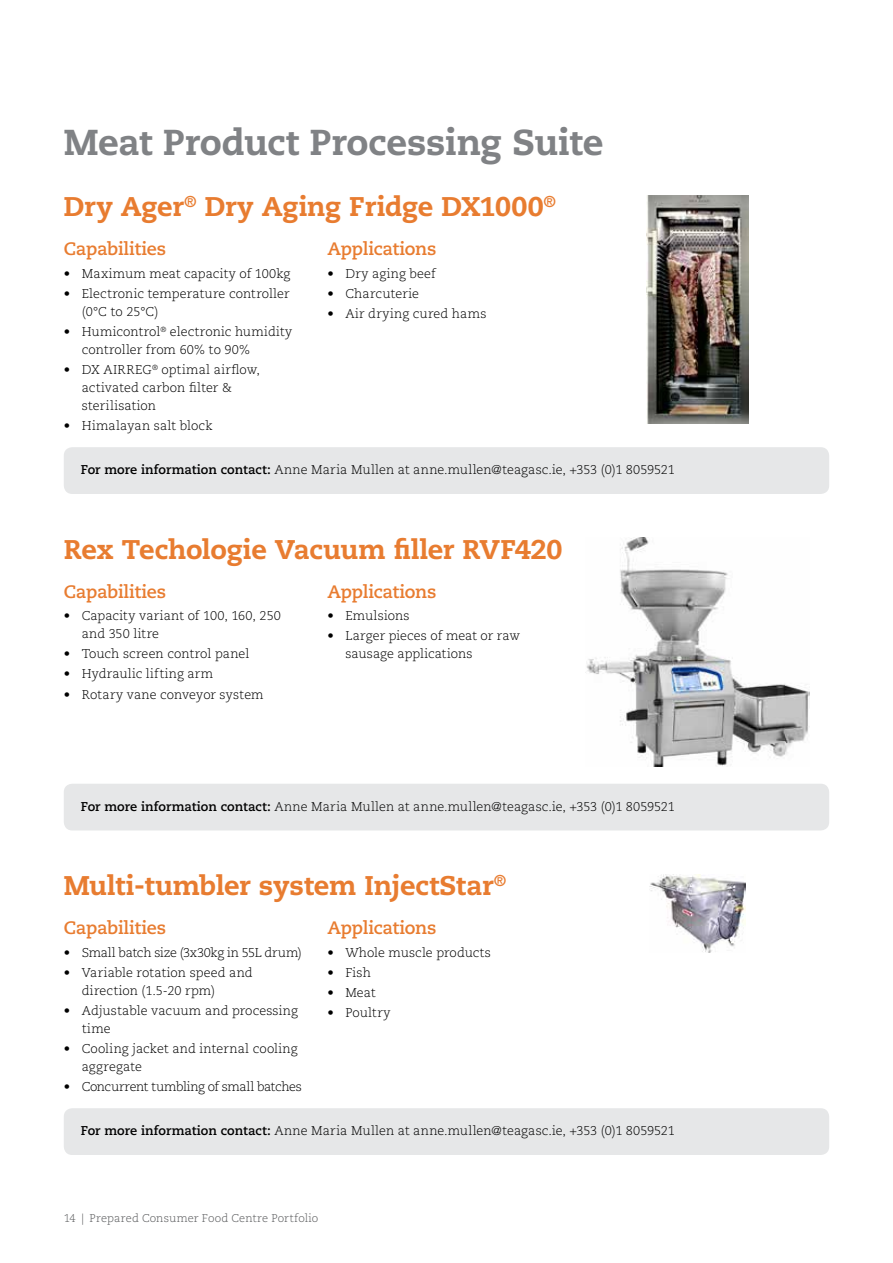
<style>
.page{position:relative;width:893px;height:1263px;background:#fff}
.page>*{position:absolute;margin:0;border:0;box-sizing:border-box;transform-origin:0 0}
.t1{font:800 36px "Caecilia LT Std";letter-spacing:-.005em;color:#808285}
.t2{font:800 27px "Caecilia LT Std";letter-spacing:-.01em;color:#e87c30}
.t3{font:700 18px "Caecilia LT Std";letter-spacing:-.015em;color:#e87c30}
.t4{font:300 12.75px/18px "Caecilia LT Std";letter-spacing:.005em;color:#000}
.t5{font:300 12.75px "Caecilia LT Std";letter-spacing:-.03em;color:#000}
.t6{font:300 12.75px "Caecilia LT Std";letter-spacing:-.025em;color:#000}
.t7{font:300 11.25px "Caecilia LT Std";letter-spacing:.01em;color:#58595b}
.s1{font-weight:700}
</style>
<div class="page">
<img style="left:646px;top:195px;width:103px;height:229px">
<div style="left:64px;top:447px;width:765px;height:47px;background:#e6e7e8;border-radius:9px"></div>
<img style="left:586px;top:538px;width:223px;height:229px">
<div style="left:64px;top:784px;width:765px;height:46px;background:#e6e7e8;border-radius:9px"></div>
<img style="left:649px;top:874px;width:97px;height:78px">
<div style="left:64px;top:1108px;width:765px;height:47px;background:#e6e7e8;border-radius:9px"></div>
<h1 class="t1" style="left:64px;top:120px;width:541px">Meat Product Processing Suite</h1>
<h2 class="t2" style="left:64px;top:190px;width:494px">Dry Ager<sup>®</sup> Dry Aging Fridge DX1000<sup>®</sup></h2>
<h3 class="t3" style="left:64px;top:238px;width:104px">Capabilities</h3>
<p class="t4" style="left:64px;top:265px;width:228px">• Maximum meat capacity of 100kg</p>
<p class="t4" style="left:82px;top:285px;width:209px;text-indent:-18px">• Electronic temperature controller (0°C to 25°C)</p>
<p class="t4" style="left:82px;top:323px;width:212px;text-indent:-18px">• Humicontrol<sup>®</sup> electronic humidity controller from 60% to 90%</p>
<p class="t4" style="left:82px;top:361px;width:180px;text-indent:-18px">• DX AIRREG<sup>®</sup> optimal airflow, activated carbon filter &amp; sterilisation</p>
<p class="t4" style="left:64px;top:417px;width:150px">• Himalayan salt block</p>
<h3 class="t3" style="left:327px;top:238px;width:111px">Applications</h3>
<p class="t4" style="left:327px;top:265px;width:110px">• Dry aging beef</p>
<p class="t4" style="left:327px;top:285px;width:93px">• Charcuterie</p>
<p class="t4" style="left:327px;top:305px;width:161px">• Air drying cured hams</p>
<p class="t4" style="left:81px;top:461px;width:596px"><span class="s1">For more information contact:</span> Anne Maria Mullen at anne.mullen@teagasc.ie, +353 (0)1 8059521</p>
<h2 class="t2" style="left:64px;top:532px;width:500px">Rex Techologie Vacuum filler RVF420</h2>
<h3 class="t3" style="left:64px;top:581px;width:104px">Capabilities</h3>
<p class="t4" style="left:82px;top:607px;width:201px;text-indent:-18px">• Capacity variant of 100, 160, 250 and 350 litre</p>
<p class="t4" style="left:64px;top:645px;width:187px">• Touch screen control panel</p>
<p class="t4" style="left:64px;top:665px;width:151px">• Hydraulic lifting arm</p>
<p class="t4" style="left:64px;top:685px;width:202px">• Rotary vane conveyor system</p>
<h3 class="t3" style="left:327px;top:581px;width:111px">Applications</h3>
<p class="t4" style="left:327px;top:607px;width:84px">• Emulsions</p>
<p class="t4" style="left:345px;top:627px;width:176px;text-indent:-18px">• Larger pieces of meat or raw sausage applications</p>
<p class="t4" style="left:81px;top:797px;width:596px"><span class="s1">For more information contact:</span> Anne Maria Mullen at anne.mullen@teagasc.ie, +353 (0)1 8059521</p>
<h2 class="t2" style="left:64px;top:869px;width:444px">Multi-tumbler system InjectStar<sup>®</sup></h2>
<h3 class="t3" style="left:64px;top:917px;width:104px">Capabilities</h3>
<p class="t6" style="left:64px;top:945px;width:240px">• Small batch size (3x30kg in 55L drum)</p>
<p class="t4" style="left:82px;top:964px;width:172px;text-indent:-18px">• Variable rotation speed and direction (1.5-20 rpm)</p>
<p class="t4" style="left:82px;top:1002px;width:218px;text-indent:-18px">• Adjustable vacuum and processing time</p>
<p class="t4" style="left:82px;top:1040px;width:217px;text-indent:-18px">• Cooling jacket and internal cooling aggregate</p>
<p class="t5" style="left:64px;top:1080px;width:240px">• Concurrent tumbling of small batches</p>
<h3 class="t3" style="left:327px;top:917px;width:111px">Applications</h3>
<p class="t4" style="left:327px;top:943px;width:165px">• Whole muscle products</p>
<p class="t4" style="left:327px;top:964px;width:45px">• Fish</p>
<p class="t4" style="left:327px;top:984px;width:50px">• Meat</p>
<p class="t4" style="left:327px;top:1004px;width:65px">• Poultry</p>
<p class="t4" style="left:81px;top:1122px;width:596px"><span class="s1">For more information contact:</span> Anne Maria Mullen at anne.mullen@teagasc.ie, +353 (0)1 8059521</p>
<p class="t7" style="left:64px;top:1211px;width:256px">14 | Prepared Consumer Food Centre Portfolio</p>
</div>
